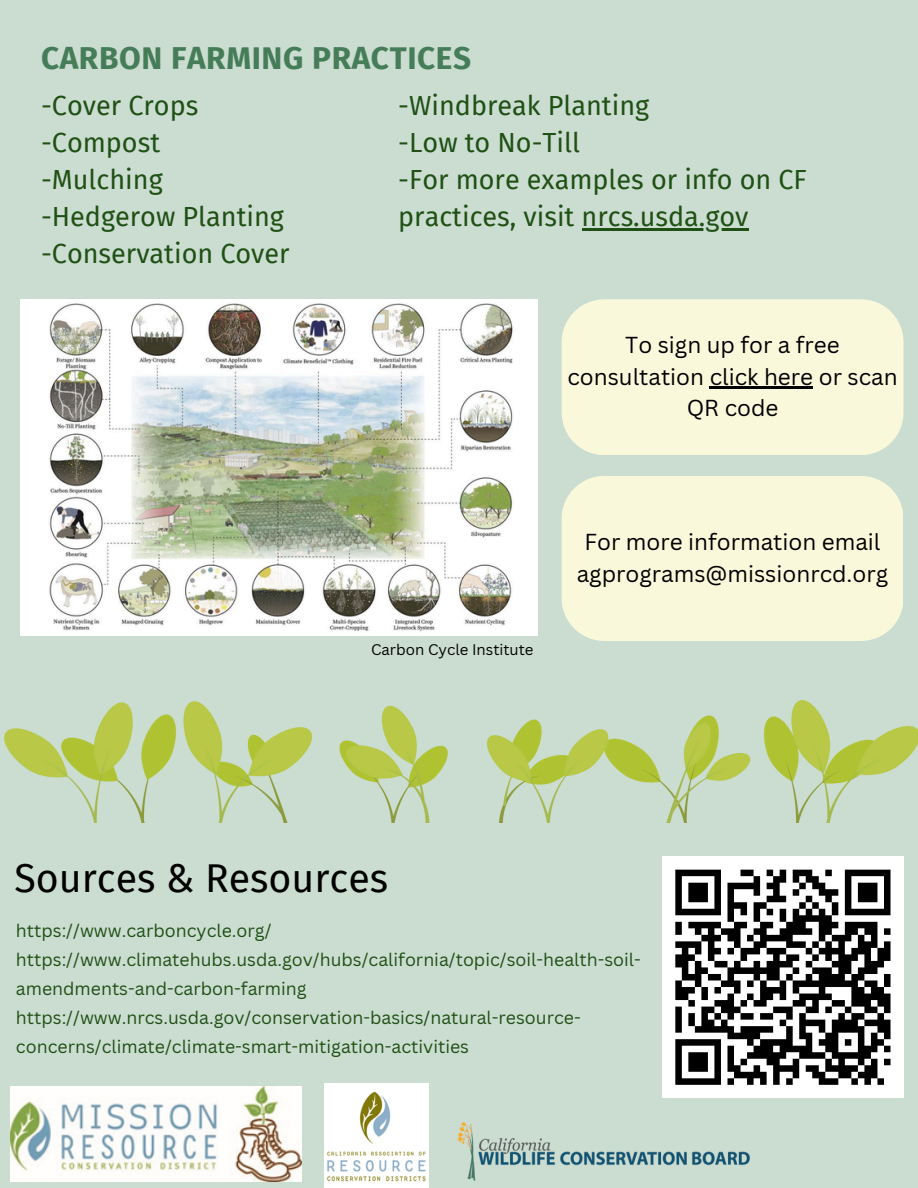
<style>
.page{position:relative;width:918px;height:1188px;background:#cbddd1}
.page>*{position:absolute;margin:0;border:0;box-sizing:border-box;transform-origin:0 0}
.t1{font:39.3px "Fira Sans";color:#000}
.t2{font:700 31.5px "Fira Sans";letter-spacing:.02em;color:#457d58}
.t3{font:27px/37.2px "Fira Sans";color:#1f5014}
.t4{font:22.5px/31.5px "Canva Sans";color:#000;text-align:center}
.t5{font:17.7px/29px "Canva Sans";color:#1f5014}
.t6{font:15px "Canva Sans";color:#000}
</style>
<div class="page">
<hr style="left:582px;top:229px;width:167px;height:2px;background:#1f5014">
<img style="left:4px;top:701px;width:914px;height:121px">
<div style="left:562px;top:299px;width:342px;height:156px;background:#faf8da"></div>
<hr style="left:710px;top:386px;width:103px;height:2px;background:#000">
<div style="left:562px;top:476px;width:341px;height:165px;background:#faf8da"></div>
<img style="left:11px;top:1087px;width:290px;height:94px">
<img style="left:457px;top:1121px;width:293px;height:60px">
<img style="left:324px;top:1083px;width:105px;height:105px">
<div style="left:662px;top:857px;width:242px;height:241px;background:#fff"></div>
<svg style="left:675px;top:869px;width:216px;height:216px"></svg>
<img style="left:21px;top:299px;width:516px;height:337px">
<h2 class="t2" style="left:41px;top:40px;width:432px">CARBON FARMING PRACTICES</h2>
<p class="t3" style="left:41px;top:87px;width:159px">-Cover Crops -Compost -Mulching</p>
<h3 class="t3" style="left:41px;top:199px;width:250px">-Hedgerow Planting -Conservation Cover</h3>
<p class="t3" style="left:398px;top:87px;width:410px">-Windbreak Planting<br>-Low to No-Till<br>-For more examples or info on CF practices, visit nrcs.usda.gov</p>
<h4 class="t4" style="left:567px;top:329px;width:332px">To sign up for a free consultation click here or scan<br>QR code</h4>
<p class="t6" style="left:371px;top:639px;width:164px">Carbon Cycle Institute</p>
<p class="t4" style="left:577px;top:526px;width:313px">For more information email agprograms@missionrcd.org</p>
<p class="t1" style="left:14px;top:855px;width:375px">Sources &amp; Resources</p>
<h1 class="t5" style="left:16px;top:916px;width:626px">https://www.carboncycle.org/ https://www.climatehubs.usda.gov/hubs/california/topic/soil-health-soil&shy;amendments-and-carbon-farming https://www.nrcs.usda.gov/conservation-basics/natural-resource&shy;concerns/climate/climate-smart-mitigation-activities</h1>
</div>
